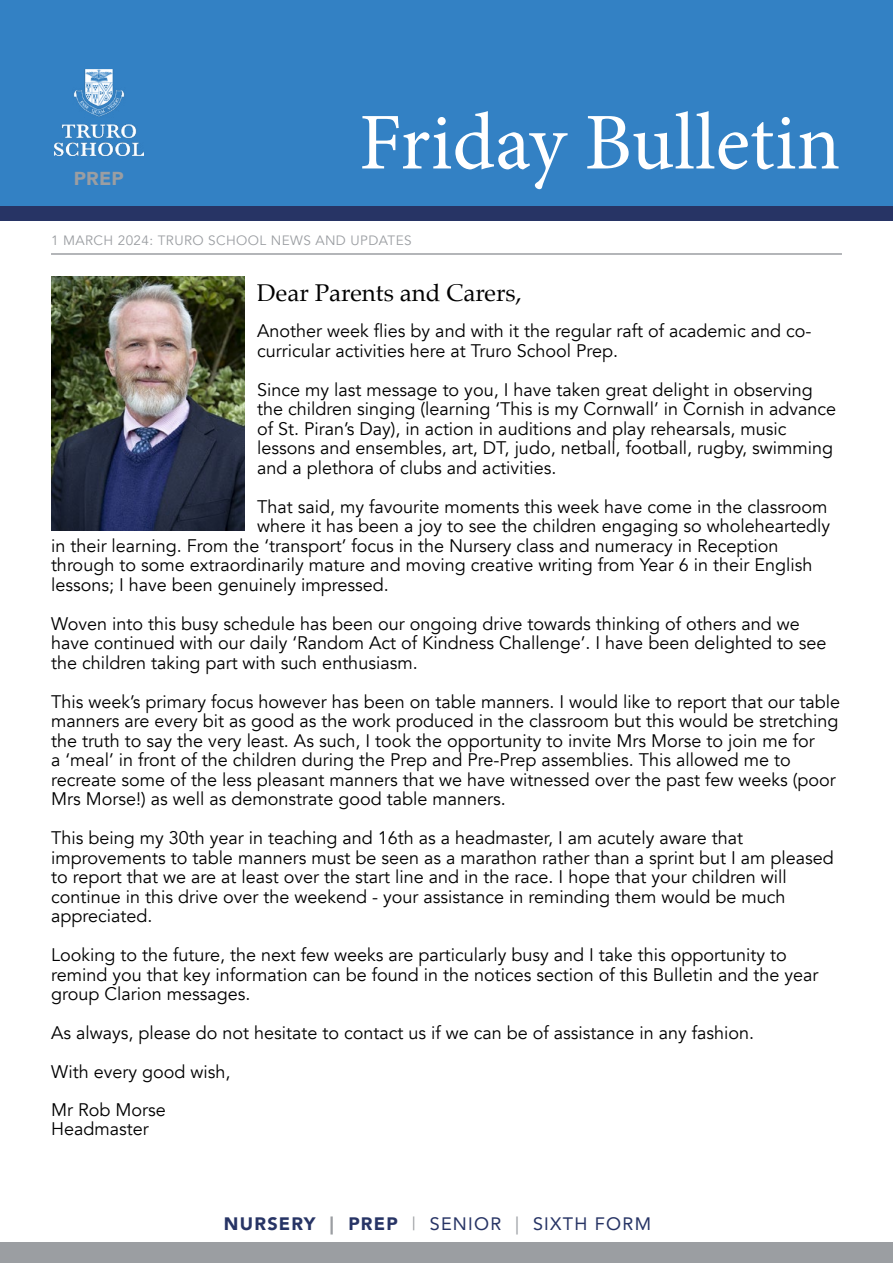
<style>
.page{position:relative;width:893px;height:1263px;background:#fff}
.page>*{position:absolute;margin:0;border:0;box-sizing:border-box;transform-origin:0 0}
.t1{font:80.55px "Minion Pro";color:#fff}
.t2{font:24.3px "Palatino";color:#000}
.t3{font:900 18.75px "Avenir";color:#9b9ea2;scale:1.04 1}
.t4{font:18.15px/19.5px "Avenir";color:#000}
.t5{font:18px "Avenir";letter-spacing:.07em;color:#273465}
.t6{font:13.5px "Avenir";letter-spacing:.03em;color:#9b9ea2}
.s1{font-weight:900}
.s2{font-weight:900;color:#9b9ea2}
.s3{color:#9b9ea2}
</style>
<div class="page">
<div style="left:0;top:1242px;width:893px;height:21px;background:#9b9ea2"></div>
<div style="left:0;top:206px;width:893px;height:15px;background:#273465"></div>
<div style="left:0;top:0;width:893px;height:206px;background:#3381c4"></div>
<svg style="left:54px;top:155px;width:79px;height:1px"></svg>
<hr style="left:51px;top:253px;width:791px;height:2px;background:#9b9ea2">
<img style="left:54px;top:70px;width:90px;height:85px">
<img style="left:51px;top:277px;width:193px;height:253px">
<p class="t3" style="left:74px;top:162px;width:50px">PREP</p>
<h1 class="t1" style="left:359px;top:89px;width:483px">Friday Bulletin</h1>
<p class="t6" style="left:51px;top:232px;width:362px">1 MARCH 2024: TRURO SCHOOL NEWS AND UPDATES</p>
<h2 class="t2" style="left:257px;top:272px;width:266px">Dear Parents and Carers,</h2>
<p class="t4" style="left:257px;top:321px;width:556px">Another week flies by and with it the regular raft of academic and co&shy;curricular activities here at Truro School Prep.</p>
<p class="t4" style="left:257px;top:380px;width:580px">Since my last message to you, I have taken great delight in observing the children singing (learning ‘This is my Cornwall’ in Cornish in advance of St. Piran’s Day), in action in auditions and play rehearsals, music lessons and ensembles, art, DT, judo, netball, football, rugby, swimming and a plethora of clubs and activities.</p>
<p class="t4" style="left:257px;top:497px;width:572px">That said, my favourite moments this week have come in the classroom</p>
<p class="t4" style="left:257px;top:516px;width:574px">where it has been a joy to see the children engaging so wholeheartedly</p>
<p class="t4" style="left:51px;top:536px;width:729px">in their learning. From the ‘transport’ focus in the Nursery class and numeracy in Reception</p>
<p class="t4" style="left:51px;top:555px;width:763px">through to some extraordinarily mature and moving creative writing from Year 6 in their English</p>
<p class="t4" style="left:51px;top:575px;width:339px">lessons; I have been genuinely impressed.</p>
<p class="t4" style="left:51px;top:614px;width:777px">Woven into this busy schedule has been our ongoing drive towards thinking of others and we have continued with our daily ‘Random Act of Kindness Challenge’. I have been delighted to see the children taking part with such enthusiasm.</p>
<p class="t4" style="left:51px;top:692px;width:791px">This week’s primary focus however has been on table manners. I would like to report that our table manners are every bit as good as the work produced in the classroom but this would be stretching the truth to say the very least. As such, I took the opportunity to invite Mrs Morse to join me for<br>a ‘meal’ in front of the children during the Prep and Pre-Prep assemblies. This allowed me to recreate some of the less pleasant manners that we have witnessed over the past few weeks (poor Mrs Morse!) as well as demonstrate good table manners.</p>
<p class="t4" style="left:51px;top:828px;width:784px">This being my 30th year in teaching and 16th as a headmaster, I am acutely aware that improvements to table manners must be seen as a marathon rather than a sprint but I am pleased to report that we are at least over the start line and in the race. I hope that your children will continue in this drive over the weekend - your assistance in reminding them would be much appreciated.</p>
<p class="t4" style="left:51px;top:945px;width:769px">Looking to the future, the next few weeks are particularly busy and I take this opportunity to remind you that key information can be found in the notices section of this Bulletin and the year group Clarion messages.</p>
<p class="t4" style="left:51px;top:1014px;width:705px;line-height:38.2px">As always, please do not hesitate to contact us if we can be of assistance in any fashion.<br>With every good wish,<br>Mr Rob Morse</p>
<p class="t4" style="left:51px;top:1119px;width:99px">Headmaster</p>
<p class="t5" style="left:224px;top:1209px;width:429px"><span class="s1">NURSERY</span> <span class="s2">|</span> <span class="s1">PREP</span> <span class="s3">|</span> SENIOR <span class="s3">|</span> SIXTH FORM</p>
</div>
